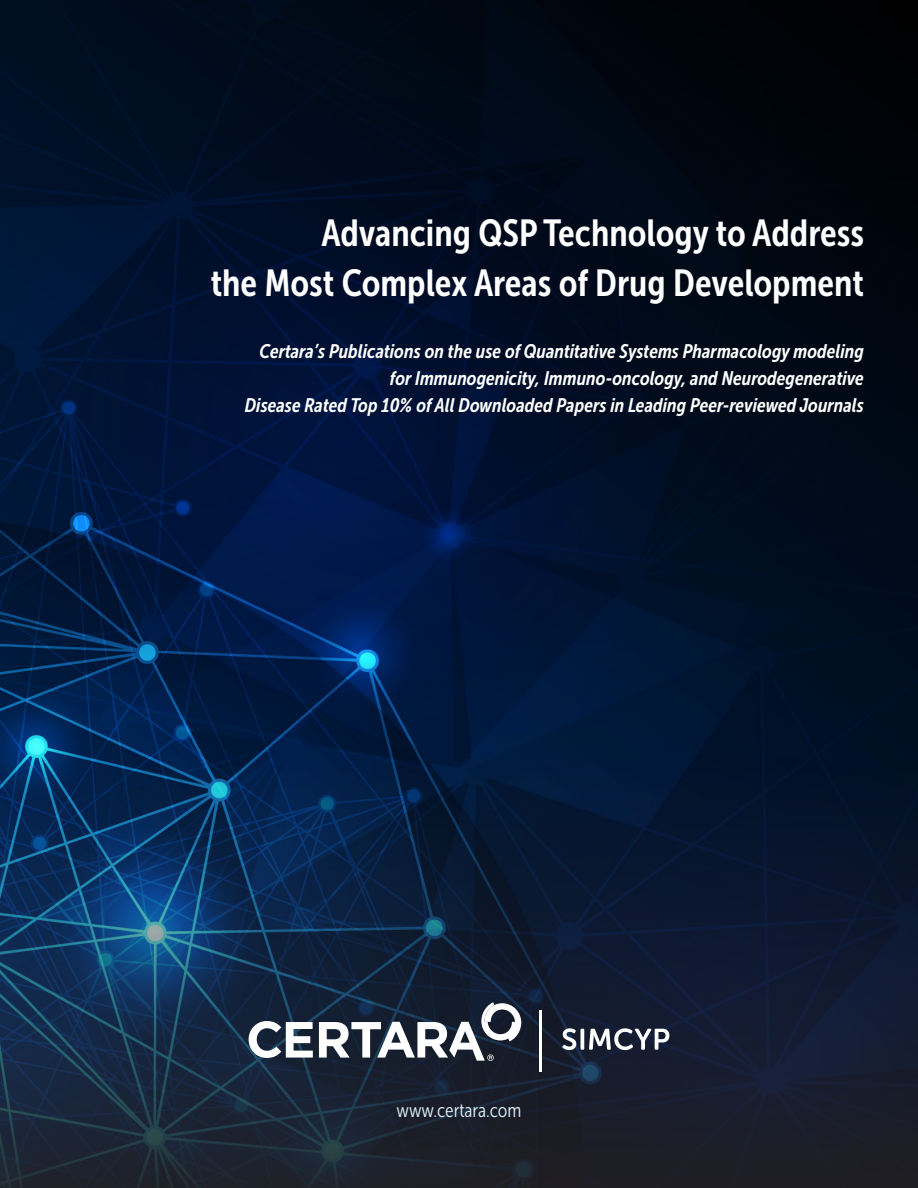
<style>
.page{position:relative;width:918px;height:1188px;background:#fff}
.page>*{position:absolute;margin:0;border:0;box-sizing:border-box;transform-origin:0 0}
.t1{font:37.5px/49.5px "Museo Sans Cond 700";color:#fff;text-align:right}
.t2{font:italic 19.5px/27px "Museo Sans Cond 700";color:#fff;text-align:right}
.t3{font:19.5px "Museo Sans Cond 300";color:#dcf1f8}
</style>
<div class="page">
<img style="left:0;top:0;width:918px;height:732px">
<svg style="left:0;top:732px;width:918px;height:456px;background:#0f223d"></svg>
<svg style="left:249px;top:1021px;width:64px;height:37px"></svg>
<svg style="left:319px;top:1002px;width:202px;height:59px"></svg>
<hr style="left:539px;top:1010px;width:3px;height:62px;background:#fff">
<svg style="left:562px;top:1028px;width:14px;height:22px"></svg>
<svg style="left:580px;top:1029px;width:4px;height:21px"></svg>
<svg style="left:589px;top:1028px;width:80px;height:22px"></svg>
<p class="t1" style="left:211px;top:209px;width:655px">Advancing QSP Technology to Address<br>the Most Complex Areas of Drug Development</p>
<p class="t2" style="left:245px;top:338px;width:621px">Certara’s Publications on the use of Quantitative Systems Pharmacology modeling for Immunogenicity, Immuno-oncology, and Neurodegenerative<br>Disease Rated Top 10% of All Downloaded Papers in Leading Peer-reviewed Journals</p>
<p class="t3" style="left:396px;top:1100px;width:127px">www.certara.com</p>
</div>
